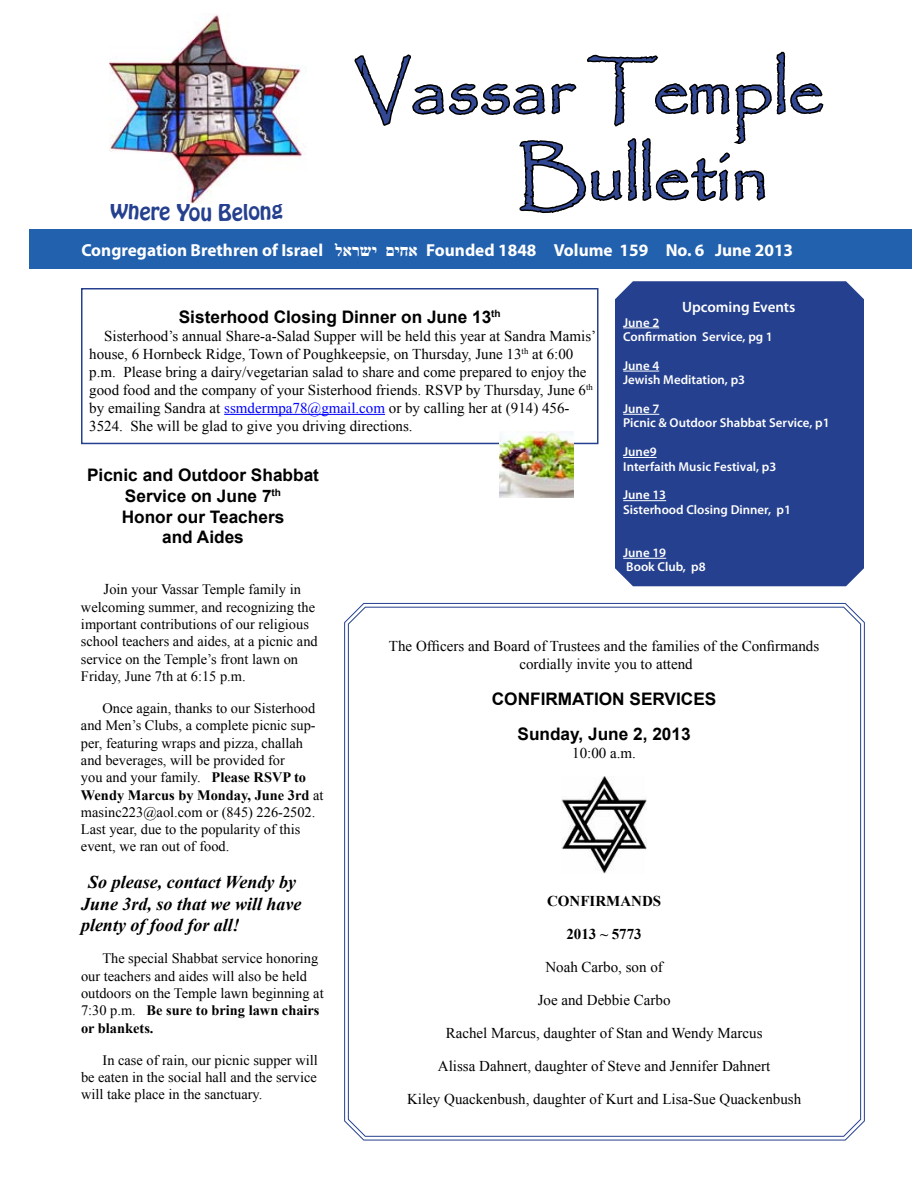
<style>
.page{position:relative;width:918px;height:1188px;background:#fff}
.page>*{position:absolute;margin:0;border:0;box-sizing:border-box;transform-origin:0 0}
.t1{font:72px/86.4px "Papyrus";color:#324893}
.t2{font:21px "Hobo Std";color:#24408e}
.t3{font:italic 700 18px/21.6px "Times New Roman";color:#000}
.t4{font:700 17.4px "Myriad Pro";color:#fff}
.t5{font:700 17.4px "Times New Roman";color:#fff}
.t6{font:700 17.25px/20.7px "Arial";color:#000;text-align:center}
.t7{font:15px/18px "Times New Roman";color:#000}
.t8{font:700 15px "Times New Roman";color:#000}
.t9{font:600 15px "Myriad Pro";color:#fff}
.t10{font:14.4px/17.2px "Times New Roman";color:#000}
.t11{font:600 12.9px/14.4px "Myriad Pro";color:#fff}
.s1{color:#00f}
.s2{font-size:15px}
.s3{font-weight:700}
</style>
<div class="page">
<div style="left:29px;top:230px;width:882px;height:39px;background:#2261ae"></div>
<svg style="left:353px;top:51px;width:472px;height:179px"></svg>
<img style="left:353px;top:196px;width:4px;height:28px">
<img style="left:109px;top:14px;width:198px;height:190px">
<div style="left:615px;top:281px;width:249px;height:305px;background:#24408e"></div>
<hr style="left:623px;top:328px;width:36px;height:1px;background:#fff">
<hr style="left:623px;top:371px;width:36px;height:1px;background:#fff">
<hr style="left:623px;top:414px;width:36px;height:1px;background:#fff">
<hr style="left:623px;top:457px;width:34px;height:1px;background:#fff">
<hr style="left:623px;top:500px;width:43px;height:1px;background:#fff">
<hr style="left:623px;top:558px;width:43px;height:1px;background:#fff">
<hr style="left:224px;top:414px;width:161px;height:1px;background:#00f">
<div style="left:81px;top:288px;width:517px;height:156px;border:2px solid #24408e"></div>
<svg style="left:344px;top:602px;width:521px;height:539px"></svg>
<img style="left:500px;top:431px;width:73px;height:66px">
<svg style="left:110px;top:200px;width:80px;height:4px"></svg>
<svg style="left:219px;top:202px;width:64px;height:2px"></svg>
<h2 class="t2" style="left:189px;top:198px;width:25px">ou</h2>
<h1 class="t1" style="left:518px;top:45px;width:309px;text-indent:-163px">Vassar Temple<br>Bulletin</h1>
<p class="t4" style="left:81px;top:238px;width:243px">Congregation Brethren of Israel</p>
<p class="t5" style="left:335px;top:238px;width:43px">שראל י</p>
<p class="t5" style="left:386px;top:238px;width:33px">אחים</p>
<p class="t4" style="left:426px;top:238px;width:368px">Founded 1848 Volume 159 No. 6 June 2013</p>
<p class="t6" style="left:179px;top:307px;width:323px">Sisterhood Closing Dinner on June 13<sup>th</sup></p>
<p class="t7" style="left:89px;top:327px;width:509px;text-indent:15px">Sisterhood’s annual Share-a-Salad Supper will be held this year at Sandra Mamis’ house, 6 Hornbeck Ridge, Town of Poughkeepsie, on Thursday, June 13<sup>th</sup> at 6:00 p.m. Please bring a dairy/vegetarian salad to share and come prepared to enjoy the good food and the company of your Sisterhood friends. RSVP by Thursday, June 6<sup>th </sup>by emailing Sandra at <span class="s1">ssmdermpa78@gmail.com</span> or by calling her at (914) 456- 3524. She will be glad to give you driving directions.</p>
<p class="t6" style="left:87px;top:465px;width:233px">Picnic and Outdoor Shabbat<br>Service on June 7<sup>th<br></sup>Honor our Teachers<br>and Aides</p>
<p class="t9" style="left:682px;top:298px;width:115px">Upcoming Events</p>
<p class="t11" style="left:623px;top:315px;width:151px">June 2<br>Confirmation Service, pg 1</p>
<p class="t11" style="left:623px;top:358px;width:123px">June 4<br>Jewish Meditation, p3</p>
<p class="t11" style="left:623px;top:401px;width:208px">June 7<br>Picnic &amp; Outdoor Shabbat Service, p1</p>
<p class="t11" style="left:623px;top:444px;width:155px">June9<br>Interfaith Music Festival, p3</p>
<p class="t11" style="left:623px;top:488px;width:169px">June 13<br>Sisterhood Closing Dinner, p1</p>
<p class="t11" style="left:623px;top:545px;width:84px">June 19<br>Book Club, p8</p>
<p class="t10" style="left:81px;top:581px;width:238px;text-indent:23px"><span class="s2">J</span>oin your Vassar Temple family in welcoming summer, and recognizing the important contributions of our religious school teachers and aides, at a picnic and service on the Temple’s front lawn on Friday, June 7th at 6:15 p.m.</p>
<p class="t10" style="left:81px;top:699px;width:244px;text-indent:22px">Once again, thanks to our Sisterhood and Men’s Clubs, a complete picnic sup&shy;per, featuring wraps and pizza, challah and beverages, will be provided for<br>you and your family. <span class="s3">Please RSVP to Wendy Marcus by Monday, June 3rd</span> at masinc223@aol.com or (845) 226-2502.<br>Last year, due to the popularity of this event, we ran out of food.</p>
<p class="t3" style="left:81px;top:871px;width:222px;text-indent:7px">So please, contact Wendy by<br>June 3rd, so that we will have plenty of food for all!</p>
<p class="t10" style="left:81px;top:950px;width:244px;text-indent:21px">The special Shabbat service honoring our teachers and aides will also be held outdoors on the Temple lawn beginning at 7:30 p.m. <span class="s3">Be sure to bring lawn chairs or blankets.</span></p>
<p class="t10" style="left:81px;top:1051px;width:238px;text-align:justify;text-indent:22px">In case of rain, our picnic supper will be eaten in the social hall and the service will take place in the sanctuary.</p>
<p class="t7" style="left:389px;top:637px;width:432px;text-align:center">The Officers and Board of Trustees and the families of the Confirmands cordially invite you to attend</p>
<p class="t6" style="left:492px;top:681px;width:226px;line-height:35.7px">CONFIRMATION SERVICES<br>Sunday, June 2, 2013</p>
<p class="t7" style="left:572px;top:744px;width:65px">10:00 a.m.</p>
<p class="t8" style="left:547px;top:891px;width:116px">CONFIRMANDS</p>
<p class="t8" style="left:566px;top:924px;width:77px">2013 ~ 5773</p>
<p class="t7" style="left:545px;top:958px;width:119px">Noah Carbo, son of</p>
<p class="t7" style="left:538px;top:991px;width:134px">Joe and Debbie Carbo</p>
<p class="t7" style="left:446px;top:1024px;width:318px">Rachel Marcus, daughter of Stan and Wendy Marcus</p>
<p class="t7" style="left:438px;top:1057px;width:334px">Alissa Dahnert, daughter of Steve and Jennifer Dahnert</p>
<p class="t7" style="left:407px;top:1090px;width:396px">Kiley Quackenbush, daughter of Kurt and Lisa-Sue Quackenbush</p>
</div>
